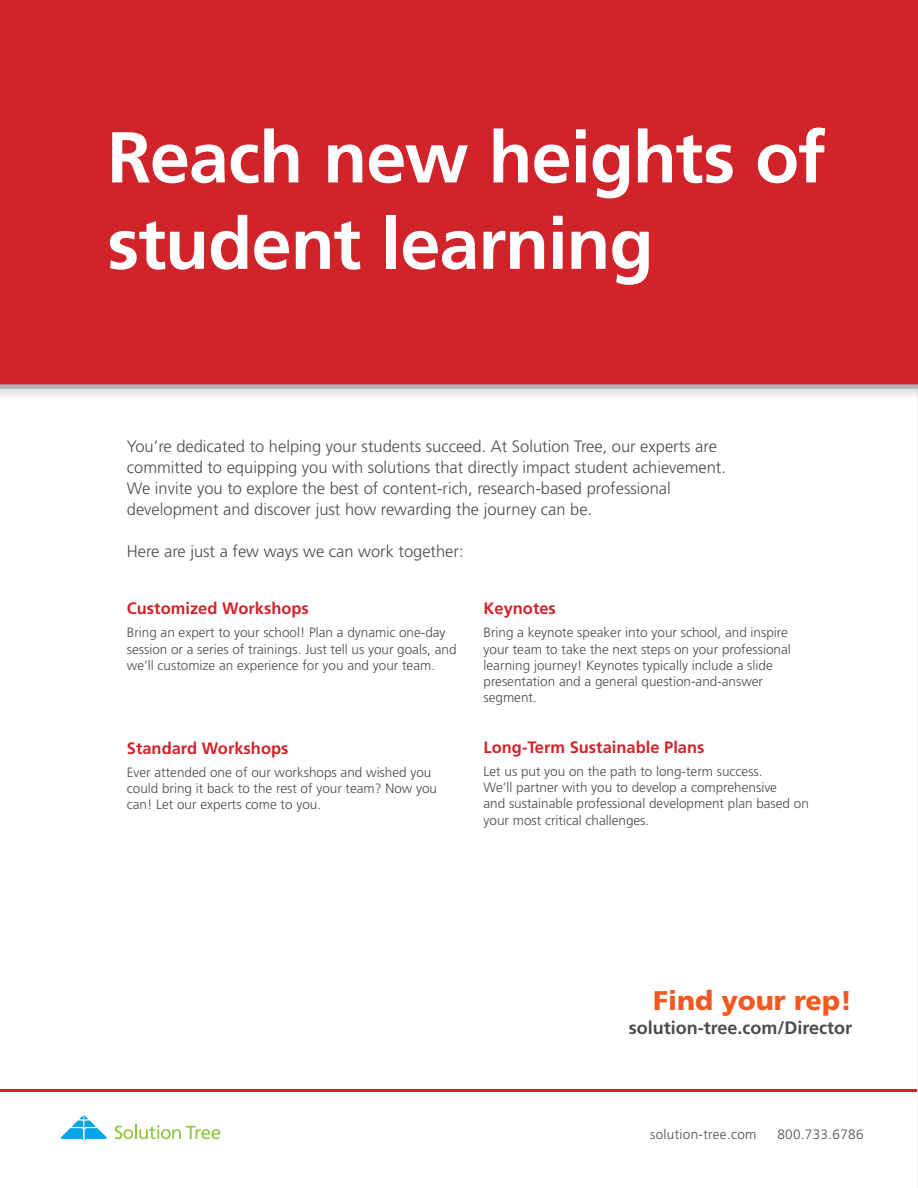
<style>
.page{position:relative;width:918px;height:1188px;background:#fff}
.page>*{position:absolute;margin:0;border:0;box-sizing:border-box;transform-origin:0 0}
.t1{font:700 72px/86.4px "Frutiger LT Std";letter-spacing:-.015em;color:#fff}
.t2{font:900 27px "Frutiger LT Std";color:#f15921}
.t3{font:700 18px "Frutiger LT Std";color:#4b4c4d}
.t4{font:300 16.5px/21px "Frutiger LT Std";color:#4b4c4d}
.t5{font:700 16.5px "Frutiger LT Std";color:#d1232a}
.t6{font:300 13.5px/16.2px "Frutiger LT Std";color:#4b4c4d}
.t7{font:300 13.5px "Frutiger LT Std";letter-spacing:.025em;color:#4b4c4d}
</style>
<div class="page">
<div style="left:0;top:0;width:917px;height:387px;background:#d1232a"></div>
<hr style="left:0;top:1089px;width:918px;height:3px;background:#d1232a">
<svg style="left:60px;top:1116px;width:47px;height:25px"></svg>
<svg style="left:115px;top:1125px;width:105px;height:14px"></svg>
<div style="left:0;top:380px;width:918px;height:20px;background:#231f20;opacity:.25"></div>
<div style="left:0;top:384px;width:918px;height:5px;background:#b2b3b7"></div>
<h1 class="t1" style="left:107px;top:115px;width:720px">Reach new heights of student learning</h1>
<p class="t4" style="left:127px;top:436px;width:601px">You’re dedicated to helping your students succeed. At Solution Tree, our experts are committed to equipping you with solutions that directly impact student achievement.<br>We invite you to explore the best of content-rich, research-based professional development and discover just how rewarding the journey can be.</p>
<p class="t4" style="left:127px;top:541px;width:338px">Here are just a few ways we can work together:</p>
<p class="t5" style="left:127px;top:599px;width:184px">Customized Workshops</p>
<p class="t6" style="left:127px;top:625px;width:331px">Bring an expert to your school! Plan a dynamic one-day session or a series of trainings. Just tell us your goals, and we’ll customize an experience for you and your team.</p>
<p class="t5" style="left:127px;top:738px;width:163px">Standard Workshops</p>
<p class="t6" style="left:127px;top:764px;width:312px">Ever attended one of our workshops and wished you could bring it back to the rest of your team? Now you can! Let our experts come to you.</p>
<p class="t5" style="left:484px;top:599px;width:74px">Keynotes</p>
<p class="t6" style="left:484px;top:625px;width:309px">Bring a keynote speaker into your school, and inspire your team to take the next steps on your professional learning journey! Keynotes typically include a slide presentation and a general question-and-answer segment.</p>
<p class="t5" style="left:484px;top:738px;width:222px">Long-Term Sustainable Plans</p>
<p class="t6" style="left:484px;top:763px;width:327px">Let us put you on the path to long-term success.<br>We’ll partner with you to develop a comprehensive<br>and sustainable professional development plan based on your most critical challenges.</p>
<h2 class="t2" style="left:653px;top:984px;width:201px">Find your rep!</h2>
<h3 class="t3" style="left:629px;top:1017px;width:225px">solution-tree.com/Director</h3>
<p class="t7" style="left:650px;top:1127px;width:108px">solution-tree.com</p>
<p class="t7" style="left:777px;top:1127px;width:88px">800.733.6786</p>
</div>
